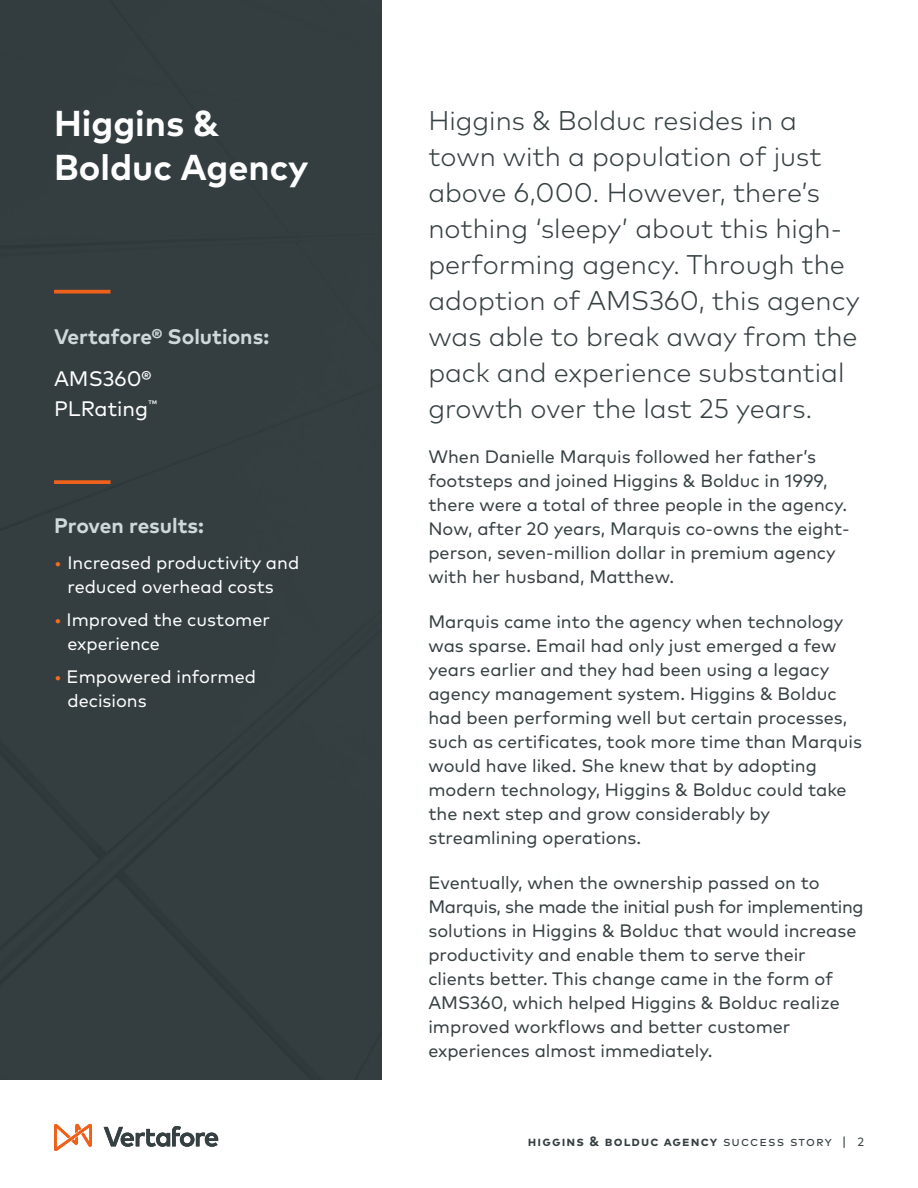
<style>
.page{position:relative;width:918px;height:1188px;background:#fff}
.page>*{position:absolute;margin:0;border:0;box-sizing:border-box;transform-origin:0 0}
.t1{font:700 36px/43.2px "Mark Pro";color:#fff}
.t2{font:300 27px/36px "Mark Pro";color:#364042}
.t3{font:700 21px "Mark Pro";color:#cfd9dc}
.t4{font:21px/30px "Mark Pro";color:#fff}
.t5{font:18px/24px "Mark Pro";color:#364042}
.t6{font:18px/24px "Mark Pro";color:#fff}
.t7{font:700 13.5px "Mark Pro";letter-spacing:.08em;color:#364042}
.s1{color:#f36c21}
.s2{font-weight:400}
.s3{font-weight:400;font-size:12px}
</style>
<div class="page">
<div style="left:0;top:0;width:381px;height:1080px;background:#364042"></div>
<svg style="left:54px;top:290px;width:57px;height:4px"></svg>
<svg style="left:54px;top:480px;width:57px;height:4px"></svg>
<svg style="left:54px;top:1124px;width:38px;height:27px"></svg>
<svg style="left:104px;top:1126px;width:114px;height:21px"></svg>
<h1 class="t1" style="left:54px;top:99px;width:256px">Higgins &amp;<br>Bolduc Agency</h1>
<p class="t3" style="left:54px;top:321px;width:217px">Vertafore® Solutions:</p>
<p class="t4" style="left:54px;top:362px;width:105px">AMS360®<br>PLRating<sup>™</sup></p>
<p class="t3" style="left:54px;top:509px;width:152px">Proven results:</p>
<p class="t6" style="left:68px;top:549px;width:233px;text-indent:-14px"><span class="s1">•</span> Increased productivity and reduced overhead costs</p>
<p class="t6" style="left:68px;top:606px;width:204px;text-indent:-14px"><span class="s1">•</span> Improved the customer experience</p>
<p class="t6" style="left:68px;top:663px;width:190px;text-indent:-14px"><span class="s1">•</span> Empowered informed decisions</p>
<p class="t2" style="left:428px;top:100px;width:433px">Higgins &amp; Bolduc resides in a town with a population of just above 6,000. However, there’s nothing ‘sleepy’ about this high&shy;performing agency. Through the adoption of AMS360, this agency was able to break away from the pack and experience substantial growth over the last 25 years.</p>
<p class="t5" style="left:428px;top:443px;width:423px">When Danielle Marquis followed her father’s footsteps and joined Higgins &amp; Bolduc in 1999, there were a total of three people in the agency.<br>Now, after 20 years, Marquis co-owns the eight&shy;person, seven-million dollar in premium agency with her husband, Matthew.</p>
<p class="t5" style="left:428px;top:608px;width:435px">Marquis came into the agency when technology was sparse. Email had only just emerged a few years earlier and they had been using a legacy agency management system. Higgins &amp; Bolduc had been performing well but certain processes, such as certificates, took more time than Marquis would have liked. She knew that by adopting modern technology, Higgins &amp; Bolduc could take the next step and grow considerably by streamlining operations.</p>
<p class="t5" style="left:428px;top:869px;width:437px">Eventually, when the ownership passed on to Marquis, she made the initial push for implementing solutions in Higgins &amp; Bolduc that would increase productivity and enable them to serve their clients better. This change came in the form of AMS360, which helped Higgins &amp; Bolduc realize improved workflows and better customer experiences almost immediately.</p>
<p class="t7" style="left:528px;top:1131px;width:338px">higgins &amp; bolduc agency <span class="s2">success story |</span> <span class="s3">2</span></p>
</div>
